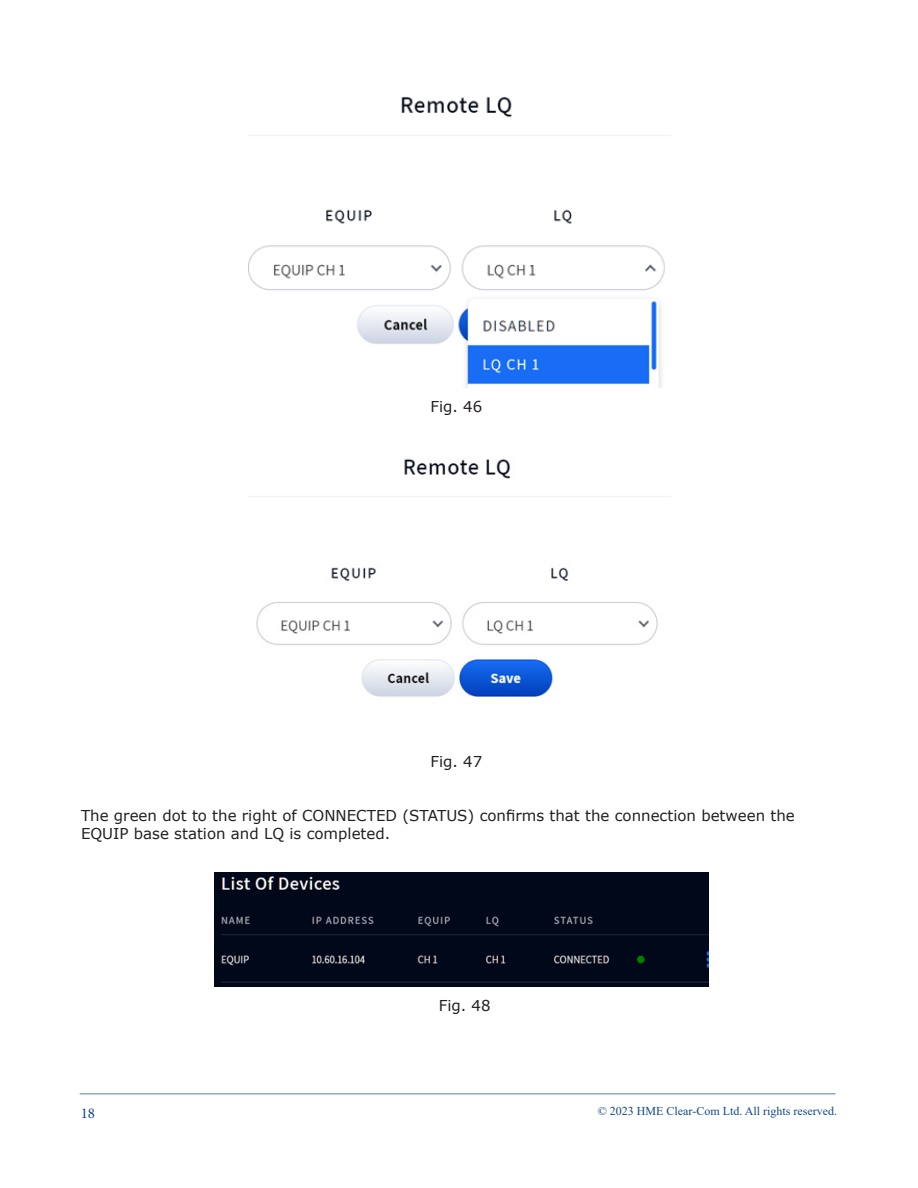
<style>
.page{position:relative;width:918px;height:1188px;background:#fff}
.page>*{position:absolute;margin:0;border:0;box-sizing:border-box;transform-origin:0 0}
.Body_text_fut_10{font:15px/18px "Verdana";color:#231f20}
.t1{font:15px "Minion Pro";color:#114887}
.t2{font:12px "Times New Roman";color:#114887}
</style>
<div class="page">
<hr style="left:80px;top:1094px;width:756px;height:1px;background:#4f81bd">
<img style="left:249px;top:96px;width:421px;height:291px">
<img style="left:249px;top:459px;width:421px;height:238px">
<img style="left:215px;top:872px;width:494px;height:115px">
<p class="Body_text_fut_10" style="left:430px;top:397px;width:53px">Fig. 46</p>
<p class="Body_text_fut_10" style="left:430px;top:753px;width:53px">Fig. 47</p>
<p class="Body_text_fut_10" style="left:81px;top:807px;width:715px">The green dot to the right of CONNECTED (STATUS) confirms that the connection between the<br>EQUIP base station and LQ is completed.</p>
<p class="Body_text_fut_10" style="left:439px;top:997px;width:53px">Fig. 48</p>
<p class="t1" style="left:81px;top:1103px;width:16px">18</p>
<p class="t2" style="left:598px;top:1102px;width:241px">© 2023 HME Clear-Com Ltd. All rights reserved.</p>
</div>
